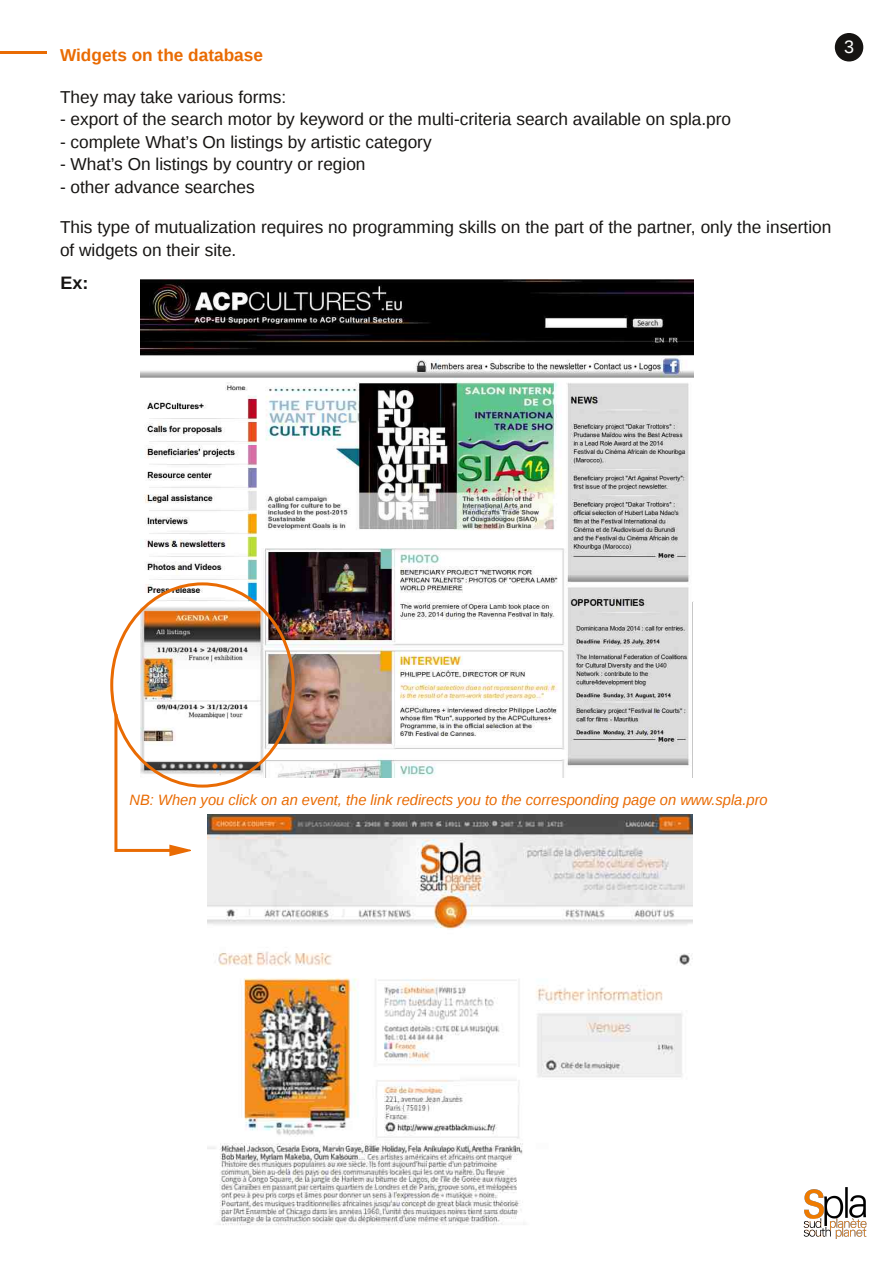
<style>
.page{position:relative;width:893px;height:1263px;background:#fff}
.page>*{position:absolute;margin:0;border:0;box-sizing:border-box;transform-origin:0 0}
.t1{font:700 18px "Liberation Sans";color:#161412}
.t2{font:18px "Liberation Sans";color:#fff}
.t3{font:17.25px/22.5px "Liberation Sans";color:#161412}
.t4{font:700 17.25px "Liberation Sans";color:#e96b03}
.t5{font:italic 15px "Liberation Sans";color:#e96b03}
</style>
<div class="page">
<div style="left:836px;top:34px;width:26px;height:27px;background:#161412;border-radius:50%"></div>
<div style="left:835px;top:33px;width:28px;height:29px;border:2px solid #161412;border-radius:50%"></div>
<img style="left:803px;top:1187px;width:64px;height:51px">
<hr style="left:0;top:52px;width:47px;height:2px;background:#e96b03">
<img style="left:140px;top:279px;width:554px;height:498px">
<img style="left:208px;top:815px;width:484px;height:410px">
<hr style="left:114px;top:714px;width:3px;height:138px;background:#e96b03">
<svg style="left:168px;top:844px;width:23px;height:12px"></svg>
<hr style="left:115px;top:849px;width:63px;height:3px;background:#e96b03">
<p class="t4" style="left:60px;top:45px;width:205px">Widgets on the database</p>
<p class="t3" style="left:60px;top:85px;width:228px">They may take various forms:</p>
<p class="t3" style="left:60px;top:108px;width:673px">- export of the search motor by keyword or the multi-criteria search available on spla.pro</p>
<p class="t3" style="left:60px;top:130px;width:373px">- complete What’s On listings by artistic category</p>
<p class="t3" style="left:60px;top:153px;width:307px">- What’s On listings by country or region</p>
<p class="t3" style="left:60px;top:175px;width:196px">- other advance searches</p>
<p class="t3" style="left:60px;top:216px;width:773px">This type of mutualization requires no programming skills on the part of the partner, only the insertion of widgets on their site.</p>
<p class="t1" style="left:61px;top:273px;width:30px">Ex:</p>
<p class="t2" style="left:844px;top:37px;width:12px">3</p>
<p class="t5" style="left:130px;top:791px;width:640px">NB: When you click on an event, the link redirects you to the corresponding page on www.spla.pro</p>
</div>
